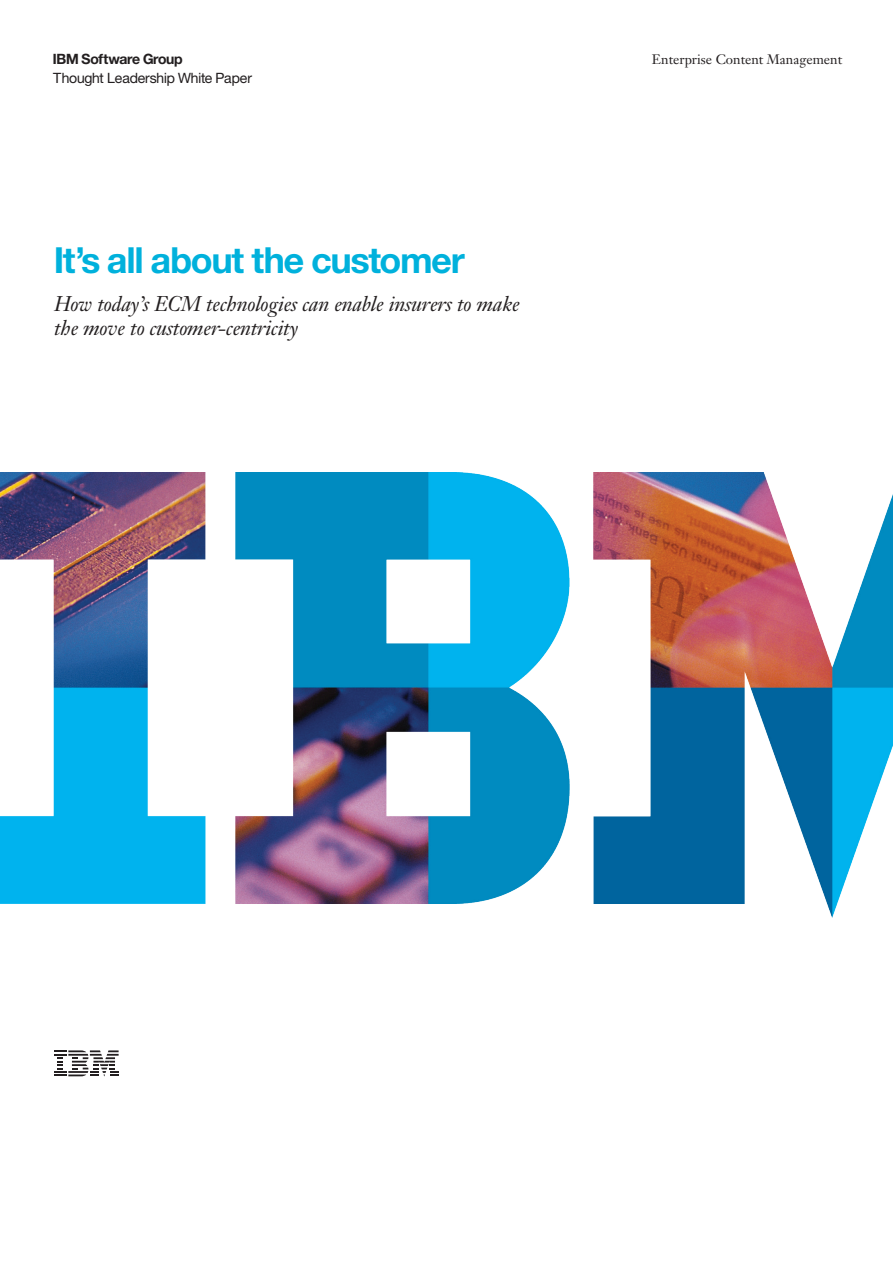
<style>
.page{position:relative;width:893px;height:1263px;background:#fff}
.page>*{position:absolute;margin:0;border:0;box-sizing:border-box;transform-origin:0 0}
.t1{font:36px "Helv Neue Boldfor IBM";letter-spacing:-.02em;color:#00b1dc}
.t2{font:italic 21px/24px "Janson Text LT Pro";letter-spacing:-.01em;color:#231f20}
.t3{font:14.25px "Helv Neue Romanfor IBM";letter-spacing:-.01em;color:#231f20}
.t4{font:14.25px "Helv Neue Boldfor IBM";letter-spacing:-.02em;color:#231f20}
.t5{font:13.5px "Janson Text LT Pro";color:#231f20}
</style>
<div class="page">
<svg style="left:54px;top:1050px;width:65px;height:26px"></svg>
<img style="left:0;top:473px;width:893px;height:444px">
<p class="t4" style="left:53px;top:50px;width:131px">IBM Software Group</p>
<p class="t5" style="left:652px;top:51px;width:192px">Enterprise Content Management</p>
<p class="t3" style="left:53px;top:69px;width:201px">Thought Leadership White Paper</p>
<h1 class="t1" style="left:54px;top:238px;width:412px">It’s all about the customer</h1>
<p class="t2" style="left:54px;top:292px;width:468px">How today’s ECM technologies can enable insurers to make the move to customer-centricity</p>
</div>
